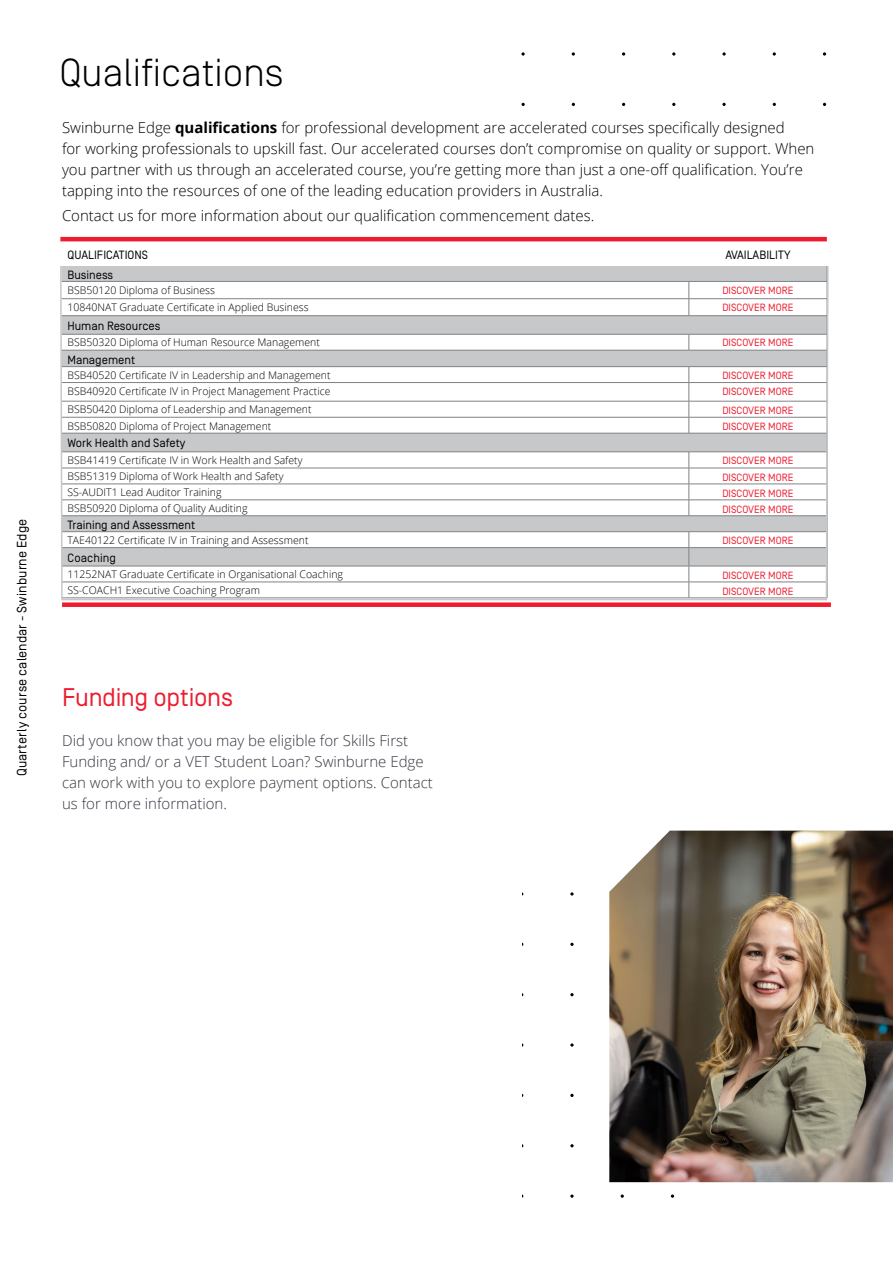
<style>
.page{position:relative;width:893px;height:1263px;background:#fff}
.page>*{position:absolute;margin:0;border:0;box-sizing:border-box;transform-origin:0 0}
.t1{font:300 39px "Simplon Norm";color:#000}
.t2{font:25.5px "Simplon Norm";letter-spacing:-.015em;color:#ed1c2e}
.t3{font:300 15px/21px "Open Sans";color:#000}
.t4{font:300 15px/21px "Open Sans";color:#343741}
.t5{font:13.5px "Simplon Norm";letter-spacing:.01em;color:#000}
.t6{font:12px "Simplon Norm";color:#000}
.t7{font:300 10.5px "Open Sans";color:#000}
.t8{font:10.5px "Simplon Norm";color:#ed1c2e}
.s1{font-weight:700}
</style>
<div class="page">
<svg style="left:570px;top:1094px;width:4px;height:3px"></svg>
<svg style="left:570px;top:1043px;width:4px;height:4px"></svg>
<svg style="left:570px;top:993px;width:4px;height:3px"></svg>
<svg style="left:570px;top:943px;width:4px;height:3px"></svg>
<svg style="left:671px;top:1194px;width:3px;height:4px"></svg>
<svg style="left:570px;top:1194px;width:4px;height:4px"></svg>
<svg style="left:621px;top:1194px;width:3px;height:4px"></svg>
<svg style="left:570px;top:1144px;width:4px;height:3px"></svg>
<svg style="left:773px;top:52px;width:3px;height:4px"></svg>
<svg style="left:823px;top:52px;width:3px;height:4px"></svg>
<svg style="left:521px;top:103px;width:4px;height:3px"></svg>
<svg style="left:722px;top:103px;width:4px;height:3px"></svg>
<svg style="left:521px;top:52px;width:4px;height:4px"></svg>
<svg style="left:722px;top:52px;width:4px;height:4px"></svg>
<svg style="left:622px;top:52px;width:3px;height:4px"></svg>
<svg style="left:572px;top:52px;width:3px;height:4px"></svg>
<svg style="left:672px;top:52px;width:3px;height:4px"></svg>
<svg style="left:60px;top:266px;width:769px;height:335px"></svg>
<div style="left:62px;top:602px;width:769px;height:5px;background:#ed1c2e"></div>
<img style="left:609px;top:831px;width:284px;height:351px">
<svg style="left:60px;top:241px;width:767px;height:1px"></svg>
<hr style="left:60px;top:237px;width:767px;height:4px;background:#ed1c2e">
<p class="t5" style="left:15px;top:776px;width:259px;rotate:-90deg">Quarterly course calendar - Swinburne Edge</p>
<h1 class="t1" style="left:59px;top:52px;width:226px">Qualifications</h1>
<p class="t3" style="left:62px;top:116px;width:754px">Swinburne Edge <span class="s1">qualifications</span> for professional development are accelerated courses specifically designed<br>for working professionals to upskill fast. Our accelerated courses don’t compromise on quality or support. When you partner with us through an accelerated course, you’re getting more than just a one-off qualification. You’re tapping into the resources of one of the leading education providers in Australia.</p>
<h3 class="t3" style="left:62px;top:205px;width:534px">Contact us for more information about our qualification commencement dates.</h3>
<p class="t6" style="left:67px;top:249px;width:82px">QUALIFICATIONS</p>
<p class="t6" style="left:725px;top:249px;width:67px">AVAILABILITY</p>
<p class="t6" style="left:67px;top:269px;width:47px">Business</p>
<p class="t7" style="left:67px;top:283px;width:149px">BSB50120 Diploma of Business</p>
<p class="t8" style="left:722px;top:285px;width:73px">DISCOVER MORE</p>
<p class="t7" style="left:67px;top:300px;width:243px">10840NAT Graduate Certificate in Applied Business</p>
<p class="t8" style="left:722px;top:302px;width:73px">DISCOVER MORE</p>
<p class="t6" style="left:67px;top:319px;width:94px">Human Resources</p>
<p class="t7" style="left:67px;top:335px;width:254px">BSB50320 Diploma of Human Resource Management</p>
<p class="t8" style="left:722px;top:337px;width:73px">DISCOVER MORE</p>
<p class="t6" style="left:67px;top:354px;width:69px">Management</p>
<p class="t7" style="left:67px;top:368px;width:265px">BSB40520 Certificate IV in Leadership and Management</p>
<p class="t8" style="left:722px;top:370px;width:73px">DISCOVER MORE</p>
<p class="t7" style="left:67px;top:384px;width:264px">BSB40920 Certificate IV in Project Management Practice</p>
<p class="t8" style="left:722px;top:386px;width:73px">DISCOVER MORE</p>
<p class="t7" style="left:67px;top:402px;width:246px">BSB50420 Diploma of Leadership and Management</p>
<p class="t8" style="left:722px;top:405px;width:73px">DISCOVER MORE</p>
<p class="t7" style="left:67px;top:418px;width:205px">BSB50820 Diploma of Project Management</p>
<p class="t8" style="left:722px;top:421px;width:73px">DISCOVER MORE</p>
<p class="t6" style="left:67px;top:437px;width:119px">Work Health and Safety</p>
<p class="t7" style="left:67px;top:453px;width:237px">BSB41419 Certificate IV in Work Health and Safety</p>
<p class="t8" style="left:722px;top:455px;width:73px">DISCOVER MORE</p>
<p class="t7" style="left:67px;top:469px;width:218px">BSB51319 Diploma of Work Health and Safety</p>
<p class="t8" style="left:722px;top:471px;width:73px">DISCOVER MORE</p>
<p class="t7" style="left:67px;top:485px;width:156px">SS-AUDIT1 Lead Auditor Training</p>
<p class="t8" style="left:722px;top:487px;width:73px">DISCOVER MORE</p>
<p class="t7" style="left:67px;top:501px;width:182px">BSB50920 Diploma of Quality Auditing</p>
<p class="t8" style="left:722px;top:503px;width:73px">DISCOVER MORE</p>
<p class="t6" style="left:67px;top:518px;width:129px">Training and Assessment</p>
<p class="t7" style="left:67px;top:533px;width:243px">TAE40122 Certificate IV in Training and Assessment</p>
<p class="t8" style="left:722px;top:535px;width:73px">DISCOVER MORE</p>
<p class="t6" style="left:67px;top:551px;width:50px">Coaching</p>
<p class="t7" style="left:67px;top:567px;width:277px">11252NAT Graduate Certificate in Organisational Coaching</p>
<p class="t8" style="left:722px;top:569px;width:73px">DISCOVER MORE</p>
<p class="t7" style="left:67px;top:583px;width:194px">SS-COACH1 Executive Coaching Program</p>
<p class="t8" style="left:722px;top:585px;width:73px">DISCOVER MORE</p>
<h2 class="t2" style="left:62px;top:683px;width:172px">Funding options</h2>
<h3 class="t4" style="left:62px;top:730px;width:372px">Did you know that you may be eligible for Skills First Funding and/ or a VET Student Loan? Swinburne Edge can work with you to explore payment options. Contact us for more information.</h3>
</div>
